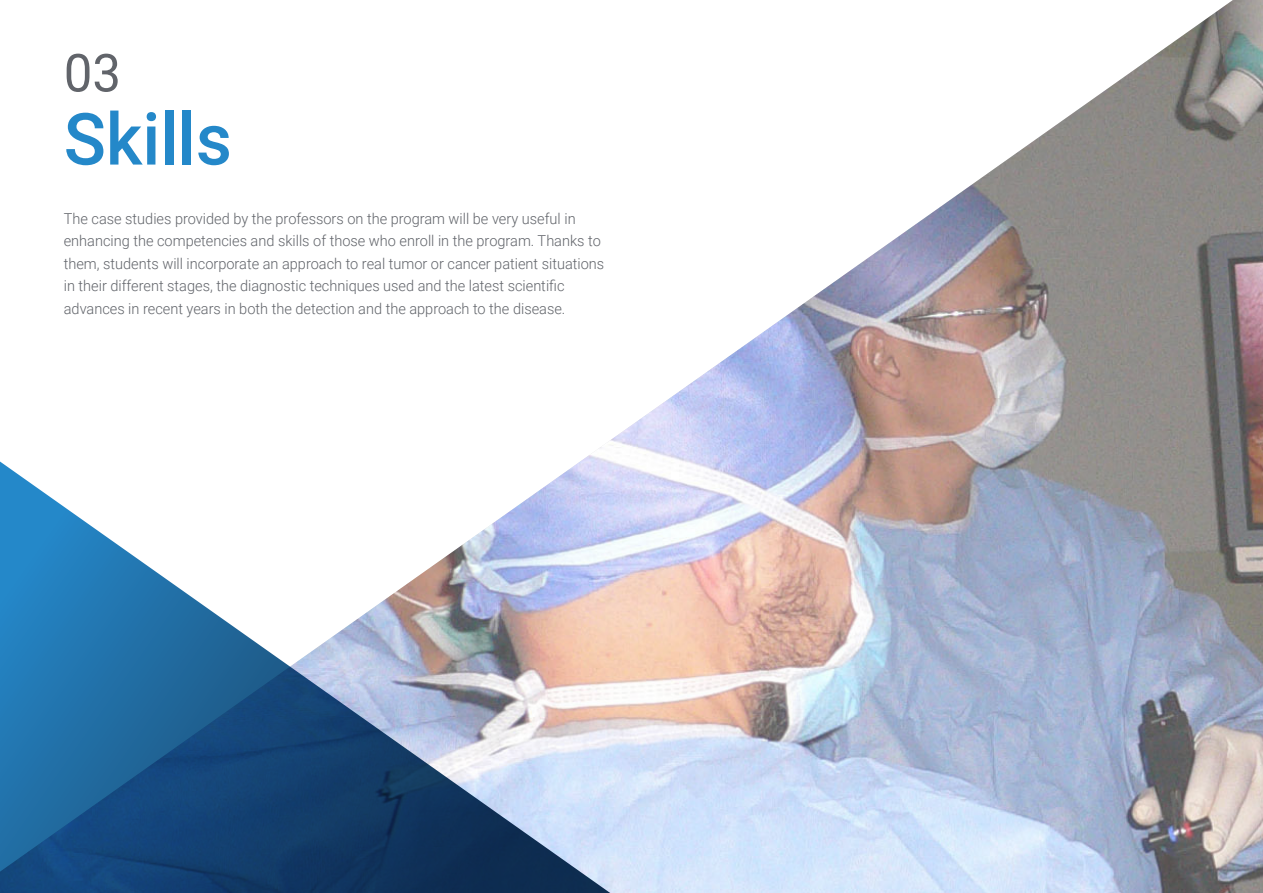
<style>
.page{position:relative;width:1263px;height:893px;background:#fff}
.page>*{position:absolute;margin:0;border:0;box-sizing:border-box;transform-origin:0 0}
.t1{font:500 72px "Roboto";color:#2488c9}
.t2{font:52.5px "Roboto";color:#61646a}
.t3{font:300 15px/22.5px "Roboto";color:#61646a}
</style>
<div class="page">
<img style="left:609px;top:0;width:654px;height:893px">
<svg style="left:0;top:446px;width:640px;height:447px"></svg>
<h2 class="t2" style="left:64px;top:36px;width:59px">03</h2>
<h1 class="t1" style="left:64px;top:89px;width:170px">Skills</h1>
<p class="t3" style="left:64px;top:207px;width:542px">The case studies provided by the professors on the program will be very useful in enhancing the competencies and skills of those who enroll in the program. Thanks to them, students will incorporate an approach to real tumor or cancer patient situations in their different stages, the diagnostic techniques used and the latest scientific advances in recent years in both the detection and the approach to the disease.</p>
</div>
